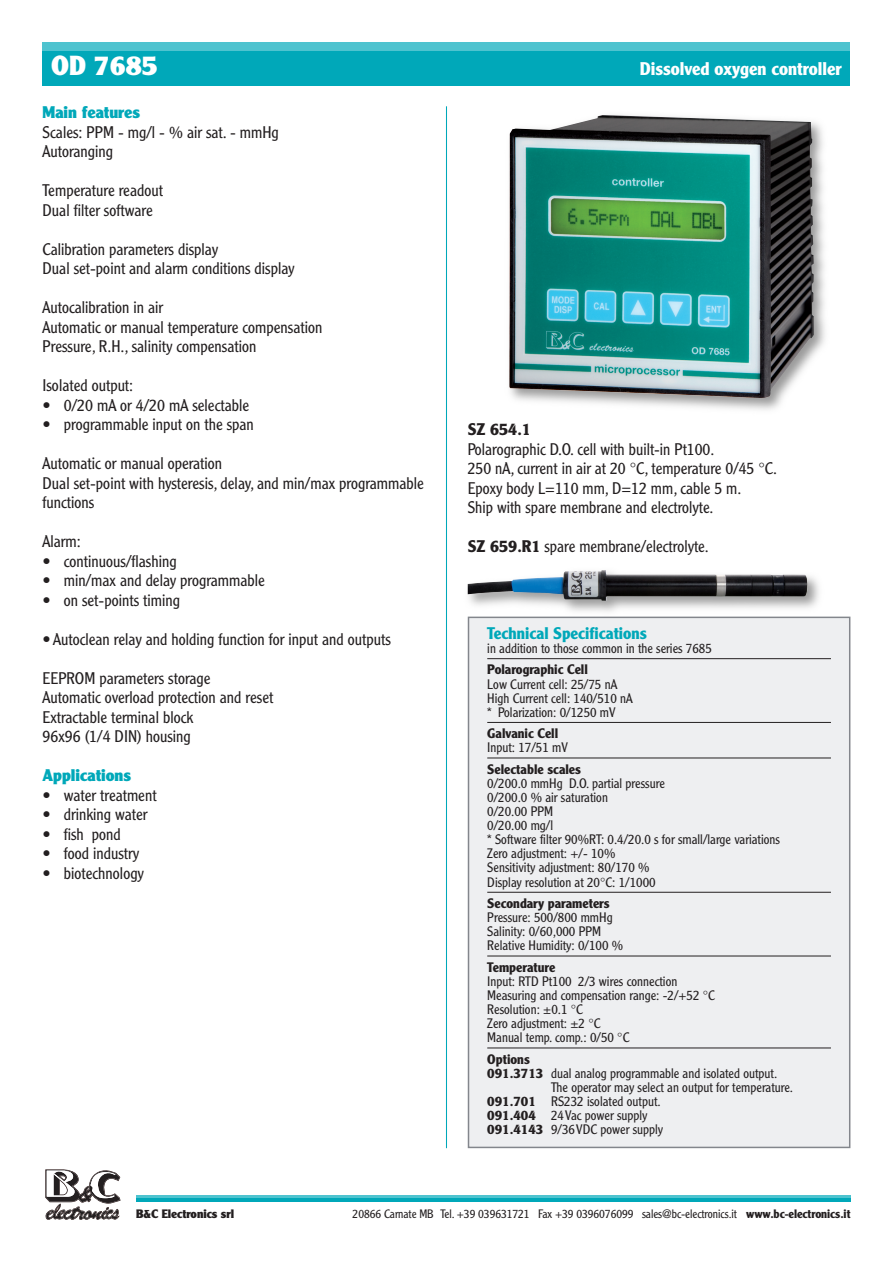
<style>
.page{position:relative;width:893px;height:1263px;background:#fff}
.page>*{position:absolute;margin:0;border:0;box-sizing:border-box;transform-origin:0 0}
.t1{font:900 27px "Clearface Gothic LH";color:#fff}
.t2{font:700 18px "Clearface Gothic LH";color:#fff}
.t3{font:300 16.5px/19.5px "Clearface Gothic LH";color:#231f20}
.t4{font:900 16.5px "Clearface Gothic LH";color:#00a8b9}
.t5{font:700 16.5px "Clearface Gothic LH";color:#00a8b9}
.t6{font:700 16.5px "Clearface Gothic LH";color:#231f20}
.t7{font:300 13.5px/14.1px "Clearface Gothic LH";color:#231f20}
.t8{font:700 13.5px "Clearface Gothic LH";color:#231f20}
.t9{font:300 12px "Clearface Gothic LH";letter-spacing:-.005em;color:#231f20}
.t10{font:900 12px "Clearface Gothic LH";letter-spacing:-.005em;color:#231f20}
.s1{font-weight:700}
</style>
<div class="page">
<img style="left:467px;top:576px;width:384px;height:53px">
<img style="left:468px;top:570px;width:339px;height:31px">
<div style="left:469px;top:618px;width:380px;height:529px;background:#eeeff1"></div>
<div style="left:468px;top:617px;width:382px;height:531px;border:2px solid #83868c"></div>
<hr style="left:487px;top:658px;width:344px;height:1px;background:#231f20">
<hr style="left:487px;top:722px;width:344px;height:1px;background:#231f20">
<hr style="left:487px;top:758px;width:344px;height:1px;background:#231f20">
<hr style="left:487px;top:892px;width:344px;height:1px;background:#231f20">
<hr style="left:487px;top:956px;width:344px;height:1px;background:#231f20">
<hr style="left:487px;top:1047px;width:344px;height:1px;background:#231f20">
<img style="left:515px;top:122px;width:310px;height:288px">
<img style="left:509px;top:115px;width:305px;height:283px">
<svg style="left:45px;top:1169px;width:76px;height:51px"></svg>
<svg style="left:136px;top:1197px;width:714px;height:4px;background:#13aebe"></svg>
<hr style="left:136px;top:1195px;width:714px;height:2px;background:#4ec3cf">
<div style="left:43px;top:43px;width:807px;height:8px;background:#4ec3cf"></div>
<div style="left:43px;top:51px;width:807px;height:34px;background:#00a8b9"></div>
<hr style="left:446px;top:106px;width:1px;height:1042px;background:#00a8b9">
<h1 class="t1" style="left:51px;top:56px;width:108px">OD 7685</h1>
<p class="t2" style="left:640px;top:62px;width:204px">Dissolved oxygen controller</p>
<p class="t4" style="left:43px;top:106px;width:99px">Main features</p>
<p class="t3" style="left:43px;top:123px;width:238px">Scales: PPM - mg/l - % air sat. - mmHg<br>Autoranging</p>
<p class="t3" style="left:43px;top:182px;width:122px">Temperature readout<br>Dual filter software</p>
<p class="t3" style="left:43px;top:240px;width:254px">Calibration parameters display<br>Dual set-point and alarm conditions display</p>
<p class="t3" style="left:43px;top:299px;width:281px">Autocalibration in air<br>Automatic or manual temperature compensation<br>Pressure, R.H., salinity compensation</p>
<p class="t3" style="left:43px;top:377px;width:92px">Isolated output:</p>
<p class="t3" style="left:43px;top:396px;width:208px">• 0/20 mA or 4/20 mA selectable</p>
<p class="t3" style="left:43px;top:416px;width:213px">• programmable input on the span</p>
<p class="t3" style="left:43px;top:455px;width:383px">Automatic or manual operation<br>Dual set-point with hysteresis, delay, and min/max programmable functions</p>
<p class="t3" style="left:43px;top:533px;width:40px">Alarm:</p>
<p class="t3" style="left:43px;top:552px;width:136px">• continuous/flashing</p>
<p class="t3" style="left:43px;top:572px;width:224px">• min/max and delay programmable</p>
<p class="t3" style="left:43px;top:591px;width:139px">• on set-points timing</p>
<p class="t3" style="left:43px;top:630px;width:350px">• Autoclean relay and holding function for input and outputs</p>
<p class="t3" style="left:43px;top:669px;width:232px">EEPROM parameters storage<br>Automatic overload protection and reset<br>Extractable terminal block<br>96x96 (1/4 DIN) housing</p>
<p class="t4" style="left:43px;top:769px;width:90px">Applications</p>
<p class="t3" style="left:43px;top:786px;width:116px">• water treatment</p>
<p class="t3" style="left:43px;top:806px;width:106px">• drinking water</p>
<p class="t3" style="left:43px;top:825px;width:80px">• fish pond</p>
<p class="t3" style="left:43px;top:845px;width:98px">• food industry</p>
<p class="t3" style="left:43px;top:864px;width:103px">• biotechnology</p>
<p class="t6" style="left:468px;top:423px;width:65px">SZ 654.1</p>
<p class="t3" style="left:468px;top:440px;width:311px">Polarographic D.O. cell with built-in Pt100.<br>250 nA, current in air at 20 °C, temperature 0/45 °C.<br>Epoxy body L=110 mm, D=12 mm, cable 5 m.<br>Ship with spare membrane and electrolyte.</p>
<p class="t3" style="left:468px;top:538px;width:242px"><span class="s1">SZ 659.R1</span> spare membrane/electrolyte.</p>
<p class="t5" style="left:487px;top:627px;width:161px">Technical Specifications</p>
<p class="t7" style="left:487px;top:642px;width:226px">in addition to those common in the series 7685</p>
<p class="t8" style="left:487px;top:665px;width:102px">Polarographic Cell</p>
<p class="t7" style="left:487px;top:678px;width:147px">Low Current cell: 25/75 nA<br>High Current cell: 140/510 nA * Polarization: 0/1250 mV</p>
<p class="t8" style="left:487px;top:728px;width:73px">Galvanic Cell</p>
<p class="t7" style="left:487px;top:742px;width:82px">Input: 17/51 mV</p>
<p class="t8" style="left:487px;top:764px;width:95px">Selectable scales</p>
<p class="t7" style="left:487px;top:777px;width:294px">0/200.0 mmHg D.O. partial pressure<br>0/200.0 % air saturation<br>0/20.00 PPM<br>0/20.00 mg/l<br>* Software filter 90%RT: 0.4/20.0 s for small/large variations<br>Zero adjustment: +/- 10%<br>Sensitivity adjustment: 80/170 %<br>Display resolution at 20°C: 1/1000</p>
<p class="t8" style="left:487px;top:898px;width:124px">Secondary parameters</p>
<p class="t7" style="left:487px;top:911px;width:138px">Pressure: 500/800 mmHg<br>Salinity: 0/60,000 PPM<br>Relative Humidity: 0/100 %</p>
<p class="t8" style="left:487px;top:962px;width:70px">Temperature</p>
<p class="t7" style="left:487px;top:975px;width:229px">Input: RTD Pt100 2/3 wires connection<br>Measuring and compensation range: -2/+52 °C<br>Resolution: ±0.1 °C<br>Zero adjustment: ±2 °C<br>Manual temp. comp.: 0/50 °C</p>
<p class="t8" style="left:487px;top:1054px;width:44px">Options</p>
<p class="t7" style="left:487px;top:1067px;width:292px"><span class="s1">091.3713</span> dual analog programmable and isolated output.</p>
<p class="t7" style="left:551px;top:1081px;width:244px">The operator may select an output for temperature.</p>
<p class="t7" style="left:487px;top:1095px;width:175px"><span class="s1">091.701</span> RS232 isolated output.</p>
<p class="t7" style="left:487px;top:1109px;width:162px"><span class="s1">091.404</span> 24Vac power supply</p>
<p class="t7" style="left:487px;top:1123px;width:177px"><span class="s1">091.4143</span> 9/36VDC power supply</p>
<p class="t10" style="left:136px;top:1209px;width:100px">B&amp;C Electronics srl</p>
<p class="t9" style="left:353px;top:1209px;width:499px">20866 Carnate MB Tel. +39 039631721 Fax +39 0396076099 sales@bc-electronics.it <span class="s1">www.bc-electronics.it</span></p>
</div>
